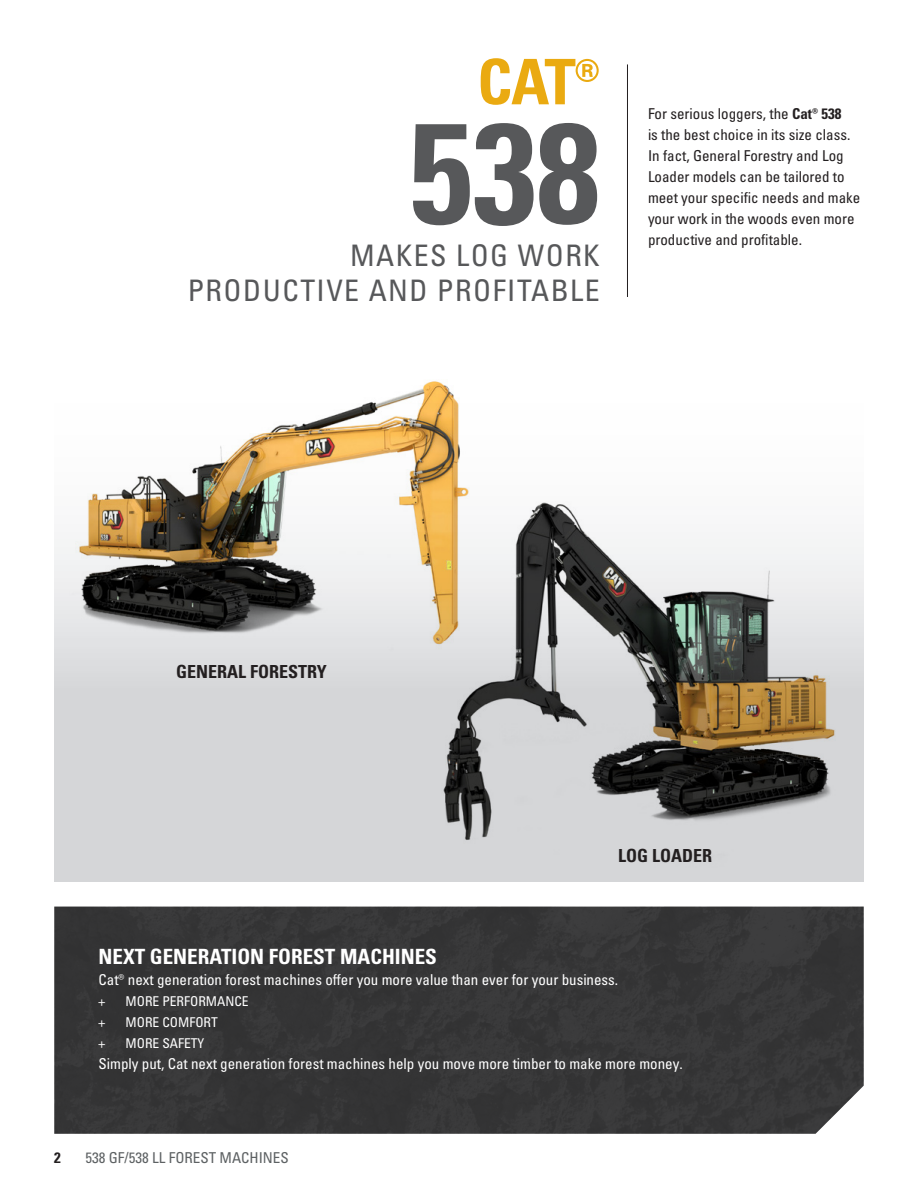
<style>
.page{position:relative;width:918px;height:1188px;background:#fff}
.page>*{position:absolute;margin:0;border:0;box-sizing:border-box;transform-origin:0 0}
.t1{font:142.95px "Univers LTCYR 67 Bold Cond";color:#57585a}
.t2{font:62.85px "Univers LTCYR 67 Bold Cond";color:#eaaa11}
.t3{font:condensed 29.7px/35.5px "Univers LTCYR 57";letter-spacing:.05em;color:#57585a;text-align:right}
.t4{font:21px "Univers LTCYR 67 Bold Cond";color:#fff}
.t5{font:18px "Univers LTCYR 67 Bold Cond";color:#231f20}
.t6{font:condensed 15px/21px "Univers LTCYR 57";color:#231f20}
.t7{font:condensed 15px "Univers LTCYR 57";color:#fff}
.t8{font:condensed 15px "Univers LTCYR 57";color:#5d6163}
.t9{font:15px "Univers LTCYR 67 Bold Cond";color:#231f20}
.t10{font:condensed 13.5px "Univers LTCYR 57";color:#fff}
.s1{font-family:"Univers LTCYR 67 Bold Cond";font-stretch:normal}
</style>
<div class="page">
<div style="left:54px;top:907px;width:810px;height:227px;background:#363637"></div>
<hr style="left:627px;top:64px;width:1px;height:233px;background:#231f20">
<svg style="left:54px;top:381px;width:810px;height:501px"></svg>
<h2 class="t2" style="left:477px;top:43px;width:124px">CAT®</h2>
<h1 class="t1" style="left:410px;top:86px;width:192px">538</h1>
<h3 class="t3" style="left:188px;top:237px;width:414px">MAKES LOG WORK<br>PRODUCTIVE AND PROFITABLE</h3>
<p class="t6" style="left:648px;top:103px;width:214px">For serious loggers, the <span class="s1">Cat® 538<br></span>is the best choice in its size class.<br>In fact, General Forestry and Log<br>Loader models can be tailored to meet your specific needs and make your work in the woods even more</p>
<p class="t6" style="left:648px;top:229px;width:156px">productive and profitable.</p>
<p class="t5" style="left:176px;top:660px;width:152px">GENERAL FORESTRY</p>
<p class="t5" style="left:618px;top:845px;width:95px">LOG LOADER</p>
<h3 class="t4" style="left:99px;top:944px;width:340px">NEXT GENERATION FOREST MACHINES</h3>
<p class="t7" style="left:99px;top:970px;width:521px">Cat® next generation forest machines offer you more value than ever for your business.</p>
<p class="t10" style="left:99px;top:993px;width:8px">+</p>
<p class="t10" style="left:126px;top:993px;width:125px">MORE PERFORMANCE</p>
<p class="t10" style="left:99px;top:1014px;width:8px">+</p>
<p class="t10" style="left:126px;top:1014px;width:94px">MORE COMFORT</p>
<p class="t10" style="left:99px;top:1035px;width:8px">+</p>
<p class="t10" style="left:126px;top:1035px;width:80px">MORE SAFETY</p>
<p class="t7" style="left:99px;top:1054px;width:586px">Simply put, Cat next generation forest machines help you move more timber to make more money.</p>
<p class="t9" style="left:54px;top:1148px;width:8px">2</p>
<p class="t8" style="left:86px;top:1148px;width:205px">538 GF/538 LL FOREST MACHINES</p>
</div>
